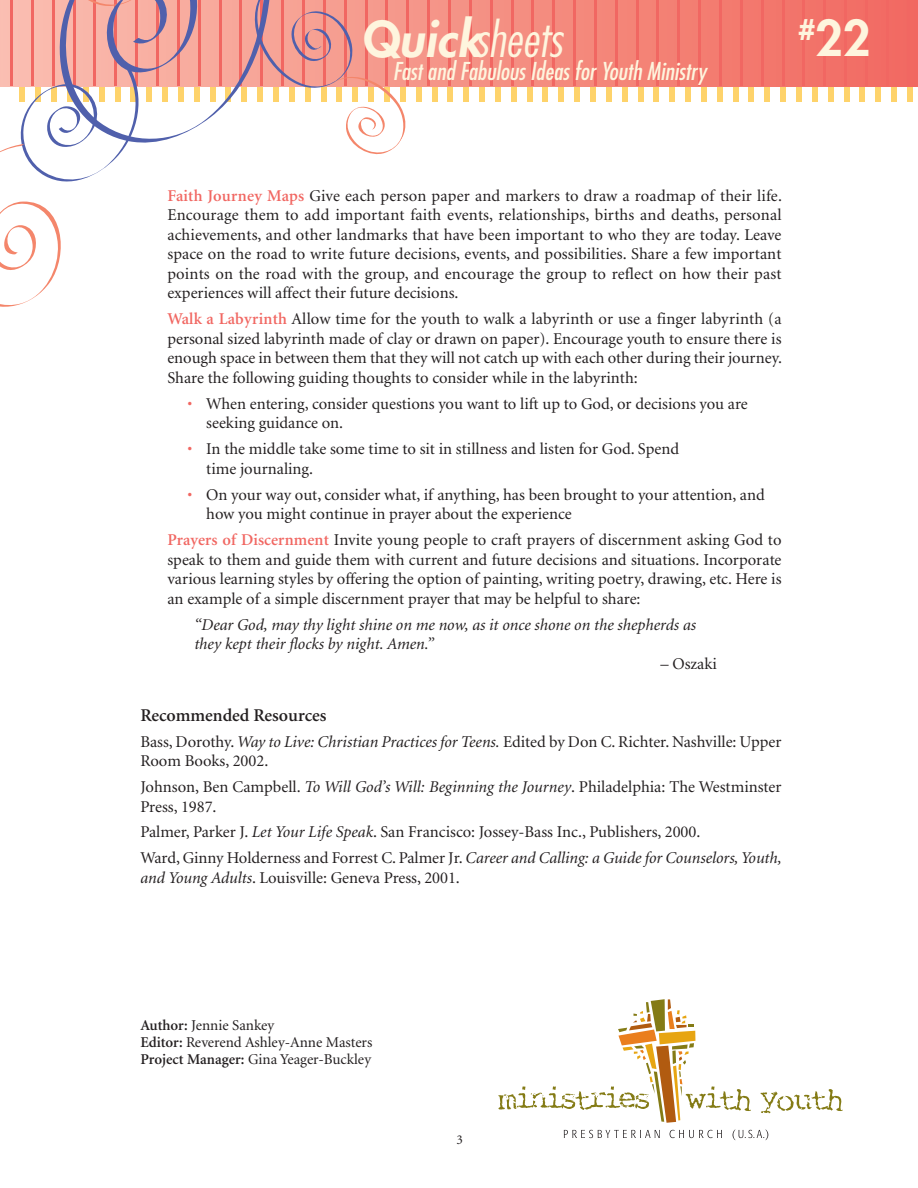
<style>
.page{position:relative;width:918px;height:1188px;background:#fff}
.page>*{position:absolute;margin:0;border:0;box-sizing:border-box;transform-origin:0 0}
.t1{font:italic 300 condensed 48px "Futura";color:#fef5de}
.t2{font:800 48px "Futura";color:#fef5de}
.t3{font:italic condensed 24px "Futura";color:#fef5de}
.t4{font:600 18px "Minion";color:#231f20}
.t5{font:16.5px/19.5px "Minion";color:#231f20}
.t6{font:italic 16.5px/19.5px "Minion";color:#231f20}
.t7{font:15px/17px "Minion";color:#231f20}
.t8{font:13.5px "Minion";color:#231f20}
.s1{font-weight:800;font-style:normal;font-stretch:normal}
.s2{font-weight:800;font-stretch:normal}
.s3{font-weight:600;color:#f16762}
.s4{color:#f16762}
.s5{font-style:italic}
.s6{font-weight:600}
</style>
<div class="page">
<div style="left:416px;top:16px;width:5px;height:86px;background:#fed36b"></div>
<div style="left:432px;top:16px;width:5px;height:86px;background:#fed36b"></div>
<div style="left:448px;top:16px;width:5px;height:86px;background:#fed36b"></div>
<div style="left:463px;top:16px;width:6px;height:86px;background:#fed36b"></div>
<div style="left:479px;top:16px;width:6px;height:86px;background:#fed36b"></div>
<div style="left:495px;top:16px;width:6px;height:86px;background:#fed36b"></div>
<div style="left:511px;top:16px;width:6px;height:86px;background:#fed36b"></div>
<div style="left:527px;top:16px;width:5px;height:86px;background:#fed36b"></div>
<div style="left:543px;top:16px;width:5px;height:86px;background:#fed36b"></div>
<div style="left:558px;top:16px;width:6px;height:86px;background:#fed36b"></div>
<div style="left:574px;top:16px;width:6px;height:86px;background:#fed36b"></div>
<div style="left:590px;top:16px;width:6px;height:86px;background:#fed36b"></div>
<div style="left:606px;top:16px;width:6px;height:86px;background:#fed36b"></div>
<div style="left:622px;top:16px;width:5px;height:86px;background:#fed36b"></div>
<div style="left:638px;top:16px;width:5px;height:86px;background:#fed36b"></div>
<div style="left:654px;top:16px;width:5px;height:86px;background:#fed36b"></div>
<div style="left:669px;top:16px;width:6px;height:86px;background:#fed36b"></div>
<div style="left:685px;top:16px;width:6px;height:86px;background:#fed36b"></div>
<div style="left:701px;top:16px;width:6px;height:86px;background:#fed36b"></div>
<div style="left:717px;top:16px;width:6px;height:86px;background:#fed36b"></div>
<div style="left:733px;top:16px;width:5px;height:86px;background:#fed36b"></div>
<div style="left:749px;top:16px;width:5px;height:86px;background:#fed36b"></div>
<div style="left:765px;top:16px;width:5px;height:86px;background:#fed36b"></div>
<div style="left:780px;top:16px;width:6px;height:86px;background:#fed36b"></div>
<div style="left:796px;top:16px;width:6px;height:86px;background:#fed36b"></div>
<div style="left:812px;top:16px;width:6px;height:86px;background:#fed36b"></div>
<div style="left:828px;top:16px;width:6px;height:86px;background:#fed36b"></div>
<div style="left:844px;top:16px;width:5px;height:86px;background:#fed36b"></div>
<div style="left:860px;top:16px;width:5px;height:86px;background:#fed36b"></div>
<div style="left:875px;top:16px;width:6px;height:86px;background:#fed36b"></div>
<div style="left:891px;top:16px;width:6px;height:86px;background:#fed36b"></div>
<div style="left:907px;top:16px;width:6px;height:86px;background:#fed36b"></div>
<svg style="left:411px;top:0;width:507px;height:87px;background:#f38074"></svg>
<hr style="left:427px;top:0;width:3px;height:86px;background:#f16762">
<hr style="left:448px;top:0;width:3px;height:86px;background:#f16762">
<hr style="left:469px;top:0;width:3px;height:86px;background:#f16762">
<hr style="left:490px;top:0;width:2px;height:86px;background:#f16762">
<hr style="left:511px;top:0;width:2px;height:86px;background:#f16762">
<hr style="left:532px;top:0;width:2px;height:86px;background:#f16762">
<hr style="left:552px;top:0;width:3px;height:86px;background:#f16762">
<hr style="left:573px;top:0;width:3px;height:86px;background:#f16762">
<hr style="left:594px;top:0;width:3px;height:86px;background:#f16762">
<hr style="left:615px;top:0;width:3px;height:86px;background:#f16762">
<hr style="left:636px;top:0;width:2px;height:86px;background:#f16762">
<hr style="left:657px;top:0;width:2px;height:86px;background:#f16762">
<hr style="left:678px;top:0;width:2px;height:86px;background:#f16762">
<hr style="left:698px;top:0;width:3px;height:86px;background:#f16762">
<hr style="left:719px;top:0;width:3px;height:86px;background:#f16762">
<hr style="left:740px;top:0;width:3px;height:86px;background:#f16762">
<hr style="left:761px;top:0;width:3px;height:86px;background:#f16762">
<hr style="left:782px;top:0;width:2px;height:86px;background:#f16762">
<hr style="left:803px;top:0;width:2px;height:86px;background:#f16762">
<hr style="left:824px;top:0;width:2px;height:86px;background:#f16762">
<hr style="left:844px;top:0;width:3px;height:86px;background:#f16762">
<hr style="left:865px;top:0;width:3px;height:86px;background:#f16762">
<hr style="left:886px;top:0;width:3px;height:86px;background:#f16762">
<hr style="left:907px;top:0;width:3px;height:86px;background:#f16762">
<svg style="left:498px;top:999px;width:253px;height:124px"></svg>
<svg style="left:760px;top:1089px;width:83px;height:25px"></svg>
<svg style="left:564px;top:1130px;width:96px;height:8px"></svg>
<svg style="left:670px;top:1130px;width:52px;height:8px"></svg>
<svg style="left:733px;top:1130px;width:35px;height:10px"></svg>
<svg style="left:0;top:0;width:411px;height:307px"></svg>
<h1 class="t1" style="left:363px;top:11px;width:200px"><span class="s1">Q</span><span class="s2">uick</span>sheets</h1>
<h2 class="t3" style="left:393px;top:56px;width:315px">Fast and Fabulous Ideas for Youth Ministry</h2>
<h1 class="t2" style="left:798px;top:8px;width:74px"><sup>#</sup>22</h1>
<p class="t5" style="left:167px;top:186px;width:616px;text-align:justify"><span class="s3">Faith Journey Maps</span> Give each person paper and markers to draw a roadmap of their life.<br>Encourage them to add important faith events, relationships, births and deaths, personal achievements, and other landmarks that have been important to who they are today. Leave space on the road to write future decisions, events, and possibilities. Share a few important points on the road with the group, and encourage the group to reflect on how their past experiences will affect their future decisions.</p>
<p class="t5" style="left:167px;top:310px;width:616px;text-align:justify"><span class="s3">Walk a Labyrinth</span> Allow time for the youth to walk a labyrinth or use a finger labyrinth (a personal sized labyrinth made of clay or drawn on paper). Encourage youth to ensure there is enough space in between them that they will not catch up with each other during their journey.<br>Share the following guiding thoughts to consider while in the labyrinth:</p>
<p class="t5" style="left:206px;top:394px;width:543px;text-indent:-19px"><span class="s4">•</span> When entering, consider questions you want to lift up to God, or decisions you are seeking guidance on.</p>
<p class="t5" style="left:206px;top:440px;width:474px;text-indent:-19px"><span class="s4">•</span> In the middle take some time to sit in stillness and listen for God. Spend time journaling.</p>
<p class="t5" style="left:206px;top:485px;width:560px;text-indent:-19px"><span class="s4">•</span> On your way out, consider what, if anything, has been brought to your attention, and how you might continue in prayer about the experience</p>
<p class="t5" style="left:167px;top:531px;width:616px;text-align:justify"><span class="s3">Prayers of Discernment</span> Invite young people to craft prayers of discernment asking God to speak to them and guide them with current and future decisions and situations. Incorporate various learning styles by offering the option of painting, writing poetry, drawing, etc. Here is an example of a simple discernment prayer that may be helpful to share:</p>
<p class="t6" style="left:194px;top:615px;width:503px">“Dear God, may thy light shine on me now, as it once shone on the shepherds as they kept their flocks by night. Amen.”</p>
<p class="t5" style="left:660px;top:654px;width:58px">– Oszaki</p>
<p class="t4" style="left:140px;top:706px;width:188px">Recommended Resources</p>
<p class="t5" style="left:140px;top:732px;width:643px">Bass, Dorothy. <span class="s5">Way to Live: Christian Practices for Teens.</span> Edited by Don C. Richter. Nashville: Upper<br>Room Books, 2002.</p>
<p class="t5" style="left:140px;top:778px;width:643px">Johnson, Ben Campbell. <span class="s5">To Will God’s Will: Beginning the Journey</span>. Philadelphia: The Westminster<br>Press, 1987.</p>
<p class="t5" style="left:140px;top:820px;width:643px;line-height:26px">Palmer, Parker J. <span class="s5">Let Your Life Speak</span>. San Francisco: Jossey-Bass Inc., Publishers, 2000.<br>Ward, Ginny Holderness and Forrest C. Palmer Jr. <span class="s5">Career and Calling: a Guide for Counselors, Youth,</span></p>
<p class="t5" style="left:140px;top:869px;width:321px"><span class="s5">and Young Adults</span>. Louisville: Geneva Press, 2001.</p>
<p class="t7" style="left:140px;top:1017px;width:234px"><span class="s6">Author:</span> Jennie Sankey<br><span class="s6">Editor:</span> Reverend Ashley-Anne Masters<br><span class="s6">Project Manager:</span> Gina Yeager-Buckley</p>
<p class="t8" style="left:457px;top:1133px;width:8px">3</p>
</div>
